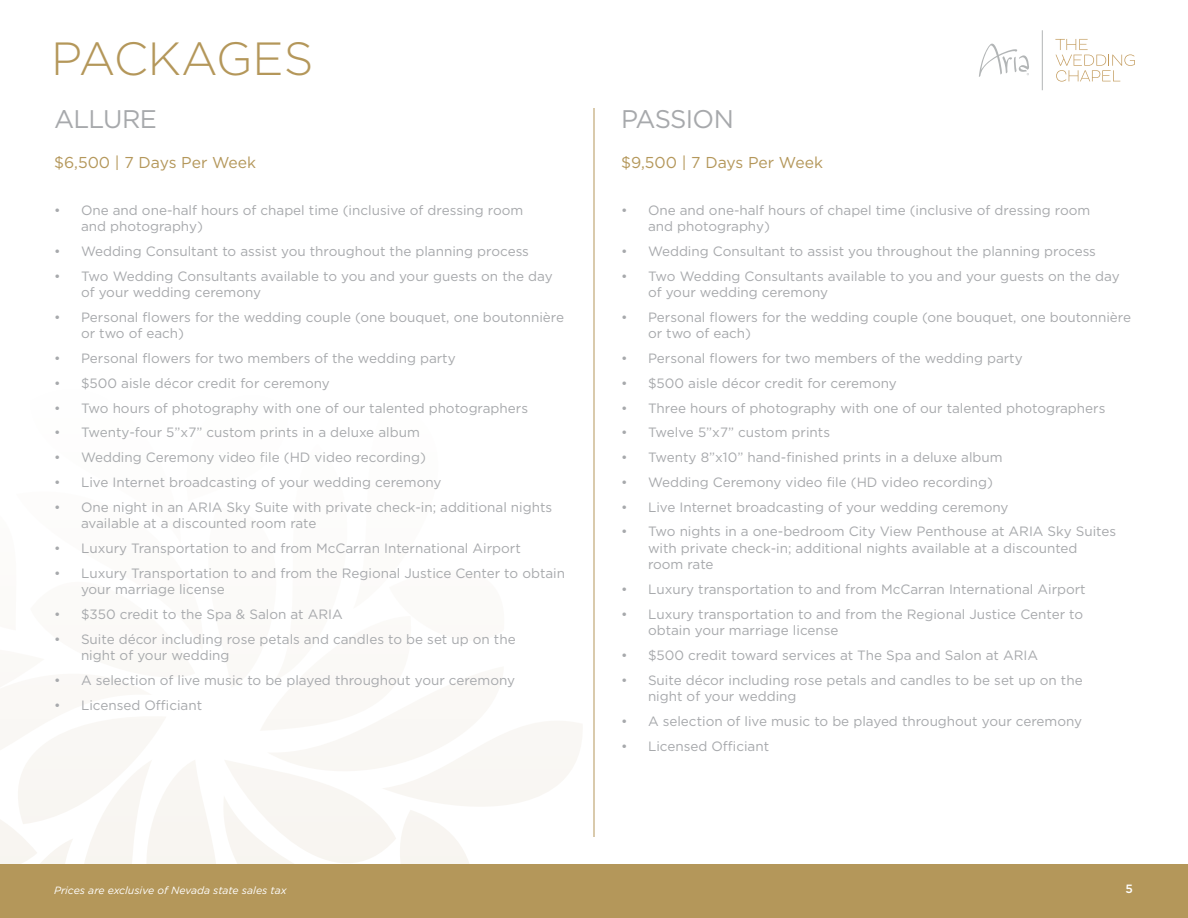
<style>
.page{position:relative;width:1188px;height:918px;background:#fff}
.page>*{position:absolute;margin:0;border:0;box-sizing:border-box;transform-origin:0 0}
.t1{font:300 46.5px "Gotham";color:#b4975a}
.t2{font:25.5px "Gotham";letter-spacing:-.025em;color:#a7a9ac}
.t3{font:15.75px "Gotham";color:#b4975a}
.t4{font:13.5px/16.5px "Gotham";color:#a7a9ac}
.t5{font:500 12px "Gotham";color:#fff}
.t6{font:italic 10.5px "Gotham";color:#fff}
</style>
<div class="page">
<svg style="left:0;top:719px;width:582px;height:145px"></svg>
<div style="left:0;top:864px;width:1188px;height:54px;background:#b4975a"></div>
<hr style="left:1042px;top:30px;width:1px;height:60px;background:#b2b5b6">
<svg style="left:1055px;top:39px;width:80px;height:43px"></svg>
<svg style="left:979px;top:43px;width:50px;height:34px"></svg>
<hr style="left:594px;top:108px;width:1px;height:729px;background:#b4975a">
<h1 class="t1" style="left:51px;top:29px;width:264px">PACKAGES</h1>
<h2 class="t2" style="left:54px;top:103px;width:104px">ALLURE</h2>
<p class="t3" style="left:54px;top:152px;width:204px">$6,500 | 7 Days Per Week</p>
<p class="t4" style="left:81px;top:201px;width:444px;text-indent:-27px">• One and one-half hours of chapel time (inclusive of dressing room and photography)</p>
<p class="t4" style="left:54px;top:243px;width:476px">• Wedding Consultant to assist you throughout the planning process</p>
<p class="t4" style="left:81px;top:267px;width:473px;text-indent:-27px">• Two Wedding Consultants available to you and your guests on the day of your wedding ceremony</p>
<p class="t4" style="left:81px;top:309px;width:485px;text-indent:-27px">• Personal flowers for the wedding couple (one bouquet, one boutonnière or two of each)</p>
<p class="t4" style="left:54px;top:350px;width:403px">• Personal flowers for two members of the wedding party</p>
<p class="t4" style="left:54px;top:375px;width:277px">• $500 aisle décor credit for ceremony</p>
<p class="t4" style="left:54px;top:399px;width:476px">• Two hours of photography with one of our talented photographers</p>
<p class="t4" style="left:54px;top:424px;width:367px">• Twenty-four 5”x7” custom prints in a deluxe album</p>
<p class="t4" style="left:54px;top:449px;width:374px">• Wedding Ceremony video file (HD video recording)</p>
<p class="t4" style="left:54px;top:474px;width:389px">• Live Internet broadcasting of your wedding ceremony</p>
<p class="t4" style="left:81px;top:498px;width:473px;text-indent:-27px">• One night in an ARIA Sky Suite with private check-in; additional nights available at a discounted room rate</p>
<p class="t4" style="left:54px;top:540px;width:468px">• Luxury Transportation to and from McCarran International Airport</p>
<p class="t4" style="left:81px;top:564px;width:486px;text-indent:-27px">• Luxury Transportation to and from the Regional Justice Center to obtain your marriage license</p>
<p class="t4" style="left:54px;top:606px;width:290px">• $350 credit to the Spa &amp; Salon at ARIA</p>
<p class="t4" style="left:81px;top:630px;width:436px;text-indent:-27px">• Suite décor including rose petals and candles to be set up on the night of your wedding</p>
<p class="t4" style="left:54px;top:672px;width:463px">• A selection of live music to be played throughout your ceremony</p>
<p class="t4" style="left:54px;top:696px;width:150px">• Licensed Officiant</p>
<p class="t6" style="left:54px;top:884px;width:234px">Prices are exclusive of Nevada state sales tax</p>
<h2 class="t2" style="left:621px;top:103px;width:114px">PASSION</h2>
<p class="t3" style="left:621px;top:152px;width:203px">$9,500 | 7 Days Per Week</p>
<p class="t4" style="left:648px;top:201px;width:444px;text-indent:-27px">• One and one-half hours of chapel time (inclusive of dressing room and photography)</p>
<p class="t4" style="left:621px;top:243px;width:476px">• Wedding Consultant to assist you throughout the planning process</p>
<p class="t4" style="left:648px;top:267px;width:473px;text-indent:-27px">• Two Wedding Consultants available to you and your guests on the day of your wedding ceremony</p>
<p class="t4" style="left:648px;top:309px;width:485px;text-indent:-27px">• Personal flowers for the wedding couple (one bouquet, one boutonnière or two of each)</p>
<p class="t4" style="left:621px;top:350px;width:403px">• Personal flowers for two members of the wedding party</p>
<p class="t4" style="left:621px;top:375px;width:277px">• $500 aisle décor credit for ceremony</p>
<p class="t4" style="left:621px;top:399px;width:486px">• Three hours of photography with one of our talented photographers</p>
<p class="t4" style="left:621px;top:424px;width:211px">• Twelve 5”x7” custom prints</p>
<p class="t4" style="left:621px;top:449px;width:383px">• Twenty 8”x10” hand-finished prints in a deluxe album</p>
<p class="t4" style="left:621px;top:474px;width:374px">• Wedding Ceremony video file (HD video recording)</p>
<p class="t4" style="left:621px;top:498px;width:389px">• Live Internet broadcasting of your wedding ceremony</p>
<p class="t4" style="left:648px;top:523px;width:470px;text-indent:-27px">• Two nights in a one-bedroom City View Penthouse at ARIA Sky Suites with private check-in; additional nights available at a discounted room rate</p>
<p class="t4" style="left:621px;top:581px;width:466px">• Luxury transportation to and from McCarran International Airport</p>
<p class="t4" style="left:648px;top:606px;width:437px;text-indent:-27px">• Luxury transportation to and from the Regional Justice Center to obtain your marriage license</p>
<p class="t4" style="left:621px;top:647px;width:419px">• $500 credit toward services at The Spa and Salon at ARIA</p>
<p class="t4" style="left:648px;top:672px;width:436px;text-indent:-27px">• Suite décor including rose petals and candles to be set up on the night of your wedding</p>
<p class="t4" style="left:621px;top:713px;width:463px">• A selection of live music to be played throughout your ceremony</p>
<p class="t4" style="left:621px;top:737px;width:150px">• Licensed Officiant</p>
<p class="t5" style="left:1125px;top:881px;width:9px">5</p>
</div>
